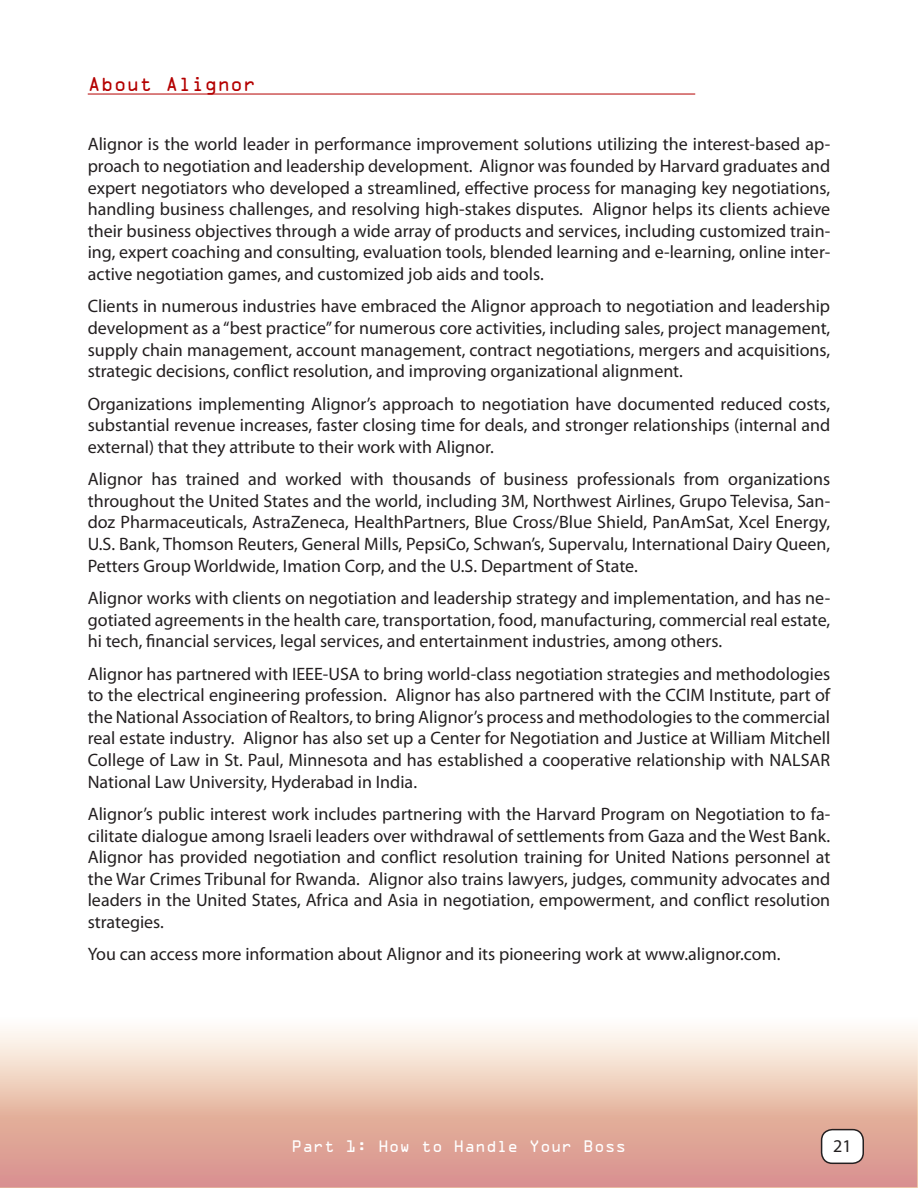
<style>
.page{position:relative;width:918px;height:1188px;background:#fff}
.page>*{position:absolute;margin:0;border:0;box-sizing:border-box;transform-origin:0 0}
.Paragraph{font:18px/21.6px "Myriad Pro";color:#231f20;text-align:justify}
.Subhead{font:18px "OCRA Std";color:#b40001}
.t1{font:15px "OCRA Std";color:#fff}
</style>
<div class="page">
<svg style="left:0;top:1029px;width:918px;height:159px;background:#e8bfb1"></svg>
<div style="left:822px;top:1130px;width:41px;height:33px;background:#fff;border-radius:11px"></div>
<div style="left:821px;top:1129px;width:43px;height:35px;border:2px solid #231f20;border-radius:11px"></div>
<hr style="left:88px;top:94px;width:607px;height:1px;background:#b40001">
<p class="Subhead" style="left:88px;top:76px;width:170px">About Alignor</p>
<p class="Paragraph" style="left:88px;top:133px;width:744px">Alignor is the world leader in performance improvement solutions utilizing the interest-based ap&shy;proach to negotiation and leadership development. Alignor was founded by Harvard graduates and expert negotiators who developed a streamlined, effective process for managing key negotiations, handling business challenges, and resolving high-stakes disputes. Alignor helps its clients achieve their business objectives through a wide array of products and services, including customized train&shy;ing, expert coaching and consulting, evaluation tools, blended learning and e-learning, online inter&shy;active negotiation games, and customized job aids and tools.</p>
<p class="Paragraph" style="left:88px;top:295px;width:744px">Clients in numerous industries have embraced the Alignor approach to negotiation and leadership development as a “best practice” for numerous core activities, including sales, project management, supply chain management, account management, contract negotiations, mergers and acquisitions, strategic decisions, conflict resolution, and improving organizational alignment.</p>
<p class="Paragraph" style="left:88px;top:392px;width:744px">Organizations implementing Alignor’s approach to negotiation have documented reduced costs, substantial revenue increases, faster closing time for deals, and stronger relationships (internal and external) that they attribute to their work with Alignor.</p>
<p class="Paragraph" style="left:88px;top:468px;width:744px">Alignor has trained and worked with thousands of business professionals from organizations throughout the United States and the world, including 3M, Northwest Airlines, Grupo Televisa, San&shy;doz Pharmaceuticals, AstraZeneca, HealthPartners, Blue Cross/Blue Shield, PanAmSat, Xcel Energy, U.S. Bank, Thomson Reuters, General Mills, PepsiCo, Schwan’s, Supervalu, International Dairy Queen, Petters Group Worldwide, Imation Corp, and the U.S. Department of State.</p>
<p class="Paragraph" style="left:88px;top:587px;width:744px">Alignor works with clients on negotiation and leadership strategy and implementation, and has ne&shy;gotiated agreements in the health care, transportation, food, manufacturing, commercial real estate, hi tech, financial services, legal services, and entertainment industries, among others.</p>
<p class="Paragraph" style="left:88px;top:662px;width:744px">Alignor has partnered with IEEE-USA to bring world-class negotiation strategies and methodologies to the electrical engineering profession. Alignor has also partnered with the CCIM Institute, part of the National Association of Realtors, to bring Alignor’s process and methodologies to the commercial real estate industry. Alignor has also set up a Center for Negotiation and Justice at William Mitchell College of Law in St. Paul, Minnesota and has established a cooperative relationship with NALSAR National Law University, Hyderabad in India.</p>
<p class="Paragraph" style="left:88px;top:803px;width:744px">Alignor’s public interest work includes partnering with the Harvard Program on Negotiation to fa&shy;cilitate dialogue among Israeli leaders over withdrawal of settlements from Gaza and the West Bank.<br>Alignor has provided negotiation and conflict resolution training for United Nations personnel at the War Crimes Tribunal for Rwanda. Alignor also trains lawyers, judges, community advocates and leaders in the United States, Africa and Asia in negotiation, empowerment, and conflict resolution strategies.</p>
<p class="Paragraph" style="left:88px;top:943px;width:694px">You can access more information about Alignor and its pioneering work at www.alignor.com.</p>
<p class="t1" style="left:292px;top:1140px;width:336px">Part 1: How to Handle Your Boss</p>
<p class="Paragraph" style="left:833px;top:1135px;width:20px">21</p>
</div>
